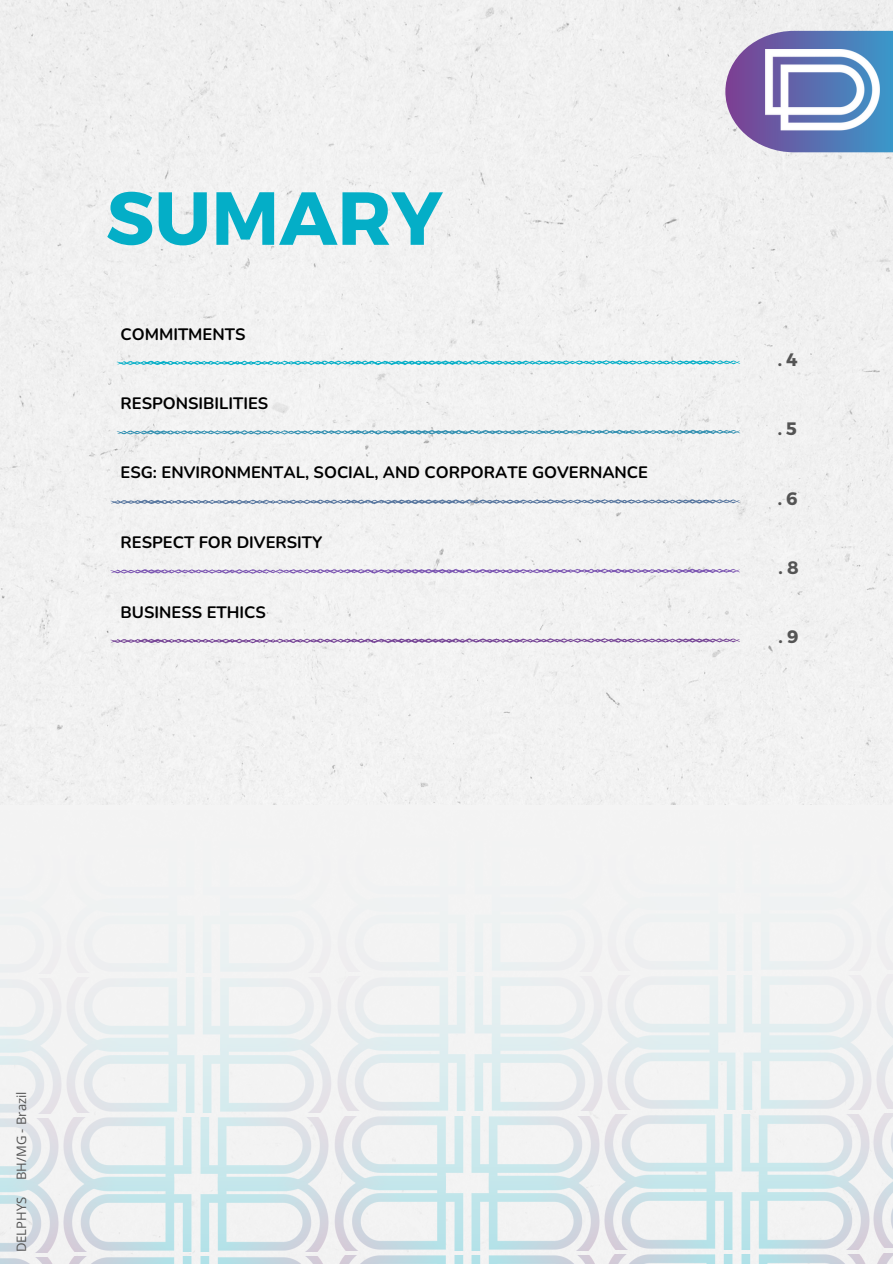
<style>
.page{position:relative;width:893px;height:1264px;background:#fff}
.page>*{position:absolute;margin:0;border:0;box-sizing:border-box;transform-origin:0 0}
.t1{font:700 75px "Montserrat";color:#04aec7}
.t2{font:700 18px "Montserrat";color:#545454}
.t3{font:700 16.5px "Nunito";color:#000}
.t4{font:13.05px "Open Sans";color:#545454}
</style>
<div class="page">
<div style="left:0;top:0;width:892px;height:805px;background:#f1f1f1"></div>
<svg style="left:116px;top:360px;width:624px;height:5px"></svg>
<svg style="left:116px;top:429px;width:624px;height:6px"></svg>
<svg style="left:110px;top:499px;width:630px;height:5px"></svg>
<svg style="left:110px;top:568px;width:630px;height:6px"></svg>
<svg style="left:110px;top:638px;width:630px;height:5px"></svg>
<svg style="left:0;top:805px;width:892px;height:458px;fill:#f3f3f3"></svg>
<svg style="left:725px;top:31px;width:167px;height:121px"></svg>
<img style="left:710px;top:50px;width:182px;height:98px">
<p class="t1" style="left:106px;top:169px;width:338px">SUMARY</p>
<p class="t3" style="left:121px;top:324px;width:126px">COMMITMENTS</p>
<p class="t3" style="left:121px;top:392px;width:149px">RESPONSIBILITIES</p>
<h1 class="t3" style="left:121px;top:461px;width:529px">ESG: ENVIRONMENTAL, SOCIAL, AND CORPORATE GOVERNANCE</h1>
<p class="t3" style="left:121px;top:531px;width:203px">RESPECT FOR DIVERSITY</p>
<p class="t3" style="left:121px;top:601px;width:147px">BUSINESS ETHICS</p>
<p class="t2" style="left:777px;top:347px;width:21px">.4</p>
<p class="t2" style="left:777px;top:417px;width:21px">.5</p>
<p class="t2" style="left:777px;top:486px;width:21px">.6</p>
<p class="t2" style="left:778px;top:556px;width:22px">.8</p>
<p class="t2" style="left:778px;top:625px;width:21px">.9</p>
<p class="t4" style="left:12px;top:1179px;width:90px;rotate:-90deg">BH/MG - Brazil</p>
<p class="t4" style="left:12px;top:1252px;width:57px;rotate:-90deg">DELPHYS</p>
</div>
